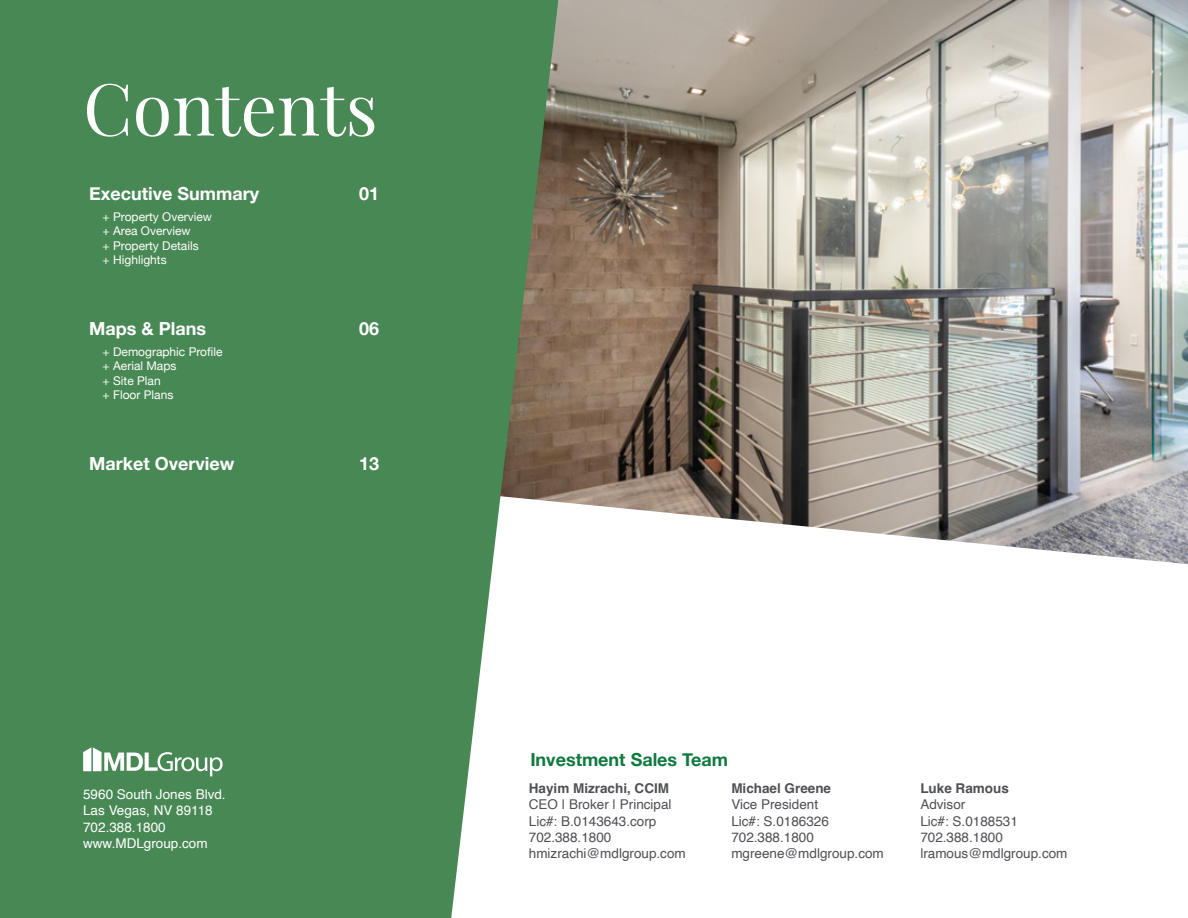
<style>
.page{position:relative;width:1188px;height:918px;background:#fff}
.page>*{position:absolute;margin:0;border:0;box-sizing:border-box;transform-origin:0 0}
.t1{font:72px "Playfair Display";color:#fff}
.t2{font:700 18px "Helvetica Neue";color:#fff}
.t3{font:700 18px "Helvetica Neue";color:#0f793f}
.t4{font:13.5px/16.2px "Helvetica";color:#4f5054}
.t5{font:13.5px/16.2px "Helvetica";color:#fff}
.t6{font:700 13.5px "Helvetica";color:#4f5054}
.t7{font:12px/14.4px "Helvetica Neue";color:#fff}
</style>
<div class="page">
<img style="left:558px;top:0;width:630px;height:564px">
<svg style="left:0;top:0;width:558px;height:918px;background:#558f5f"></svg>
<svg style="left:83px;top:747px;width:140px;height:29px"></svg>
<h1 class="t1" style="left:83px;top:52px;width:296px">Contents</h1>
<h2 class="t2" style="left:89px;top:179px;width:171px">Executive Summary</h2>
<p class="t7" style="left:103px;top:210px;width:111px">+ Property Overview + Area Overview<br>+ Property Details<br>+ Highlights</p>
<h2 class="t2" style="left:89px;top:314px;width:118px">Maps &amp; Plans</h2>
<p class="t7" style="left:103px;top:345px;width:121px">+ Demographic Profile + Aerial Maps<br>+ Site Plan<br>+ Floor Plans</p>
<h2 class="t2" style="left:359px;top:179px;width:22px">01</h2>
<h2 class="t2" style="left:359px;top:314px;width:22px">06</h2>
<h2 class="t2" style="left:89px;top:449px;width:147px">Market Overview</h2>
<h2 class="t2" style="left:359px;top:449px;width:22px">13</h2>
<p class="t5" style="left:83px;top:787px;width:144px">5960 South Jones Blvd.<br>Las Vegas, NV 89118<br>702.388.1800 www.MDLgroup.com</p>
<h2 class="t3" style="left:530px;top:745px;width:199px">Investment Sales Team</h2>
<p class="t6" style="left:529px;top:780px;width:142px">Hayim Mizrachi, CCIM</p>
<p class="t4" style="left:529px;top:797px;width:158px">CEO | Broker | Principal<br>Lic#: B.0143643.corp<br>702.388.1800 hmizrachi@mdlgroup.com</p>
<p class="t6" style="left:731px;top:780px;width:101px">Michael Greene</p>
<p class="t4" style="left:731px;top:797px;width:154px">Vice President<br>Lic#: S.0186326<br>702.388.1800 mgreene@mdlgroup.com</p>
<p class="t6" style="left:920px;top:780px;width:90px">Luke Ramous</p>
<p class="t4" style="left:920px;top:797px;width:149px">Advisor<br>Lic#: S.0188531<br>702.388.1800 lramous@mdlgroup.com</p>
</div>
